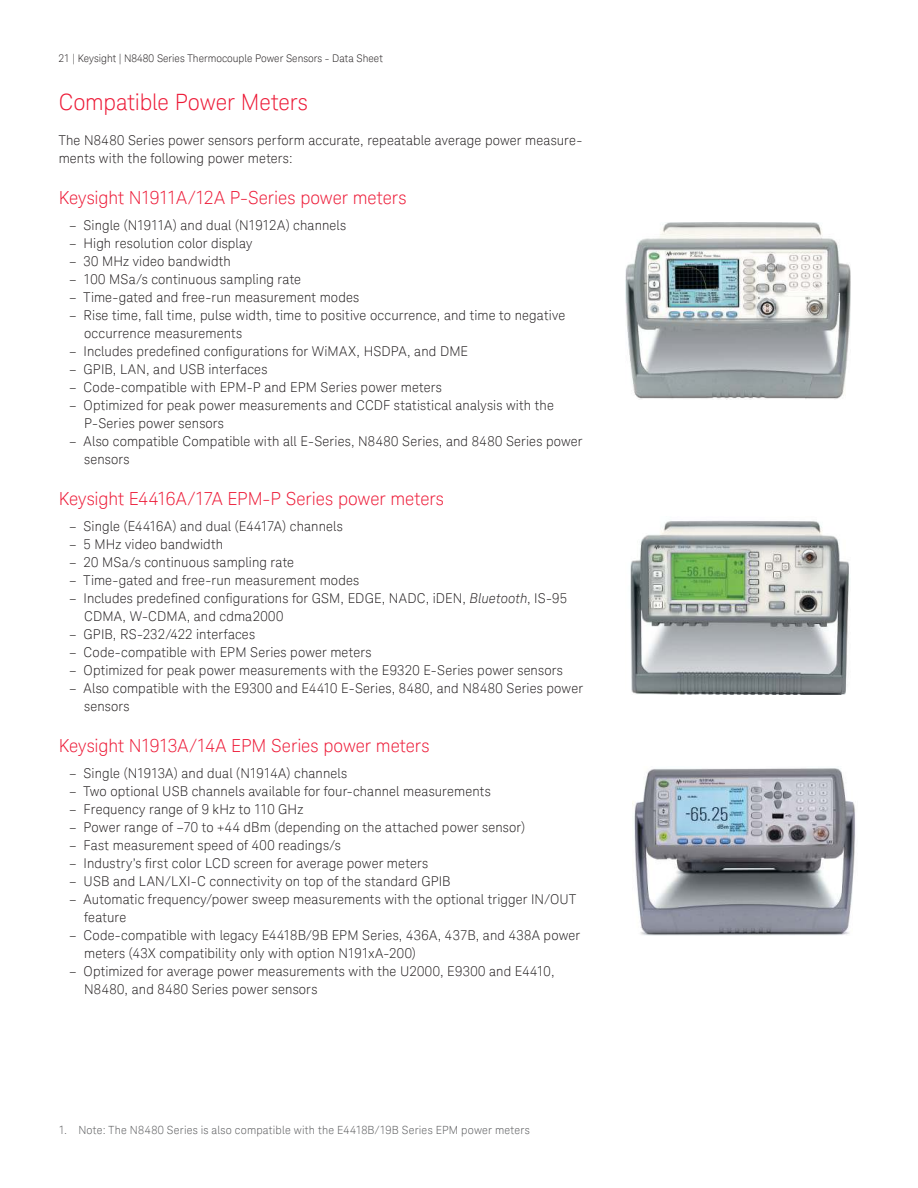
<style>
.page{position:relative;width:918px;height:1188px;background:#fff}
.page>*{position:absolute;margin:0;border:0;box-sizing:border-box;transform-origin:0 0}
.t1{font:300 22.5px "Keysight Sans";letter-spacing:-.005em;color:#ed1a37}
.t2{font:300 18px "Keysight Sans";letter-spacing:-.005em;color:#ed1a37}
.t3{font:300 13.5px/18px "Keysight Sans";letter-spacing:.01em;color:#231f20}
.t4{font:300 11.25px "Keysight Sans";letter-spacing:.02em;color:#58595b}
.t5{font:300 10.5px "Keysight Sans";color:#231f20}
.s1{font-style:italic}
</style>
<div class="page">
<img style="left:626px;top:222px;width:224px;height:177px">
<img style="left:630px;top:520px;width:219px;height:174px">
<img style="left:634px;top:768px;width:222px;height:167px">
<p class="t5" style="left:59px;top:53px;width:326px">21 | Keysight | N8480 Series Thermocouple Power Sensors - Data Sheet</p>
<h1 class="t1" style="left:59px;top:92px;width:251px">Compatible Power Meters</h1>
<p class="t3" style="left:59px;top:132px;width:525px">The N8480 Series power sensors perform accurate, repeatable average power measure&shy;ments with the following power meters:</p>
<h2 class="t2" style="left:59px;top:189px;width:349px">Keysight N1911A/12A P-Series power meters</h2>
<p class="t3" style="left:69px;top:217px;width:278px">– Single (N1911A) and dual (N1912A) channels</p>
<p class="t3" style="left:69px;top:235px;width:185px">– High resolution color display</p>
<p class="t3" style="left:69px;top:253px;width:163px">– 30 MHz video bandwidth</p>
<p class="t3" style="left:69px;top:271px;width:233px">– 100 MSa/s continuous sampling rate</p>
<p class="t3" style="left:69px;top:289px;width:291px">– Time-gated and free-run measurement modes</p>
<p class="t3" style="left:84px;top:307px;width:483px;text-indent:-15px">– Rise time, fall time, pulse width, time to positive occurrence, and time to negative occurrence measurements</p>
<p class="t3" style="left:69px;top:343px;width:400px">– Includes predeined conigurations for WiMAX, HSDPA, and DME</p>
<p class="t3" style="left:69px;top:361px;width:200px">– GPIB, LAN, and USB interfaces</p>
<p class="t3" style="left:69px;top:379px;width:374px">– Code-compatible with EPM-P and EPM Series power meters</p>
<p class="t3" style="left:84px;top:397px;width:471px;text-indent:-15px">– Optimized for peak power measurements and CCDF statistical analysis with the<br>P-Series power sensors</p>
<p class="t3" style="left:84px;top:433px;width:500px;text-indent:-15px">– Also compatible Compatible with all E-Series, N8480 Series, and 8480 Series power sensors</p>
<h2 class="t2" style="left:59px;top:490px;width:387px">Keysight E4416A/17A EPM-P Series power meters</h2>
<p class="t3" style="left:69px;top:518px;width:275px">– Single (E4416A) and dual (E4417A) channels</p>
<p class="t3" style="left:69px;top:536px;width:155px">– 5 MHz video bandwidth</p>
<p class="t3" style="left:69px;top:554px;width:226px">– 20 MSa/s continuous sampling rate</p>
<p class="t3" style="left:69px;top:572px;width:291px">– Time-gated and free-run measurement modes</p>
<p class="t3" style="left:84px;top:590px;width:484px;text-indent:-15px">– Includes predeined conigurations for GSM, EDGE, NADC, iDEN, <span class="s1">Bluetooth</span>, IS-95<br>CDMA, W-CDMA, and cdma2000</p>
<p class="t3" style="left:69px;top:626px;width:187px">– GPIB, RS-232/422 interfaces</p>
<p class="t3" style="left:69px;top:644px;width:304px">– Code-compatible with EPM Series power meters</p>
<p class="t3" style="left:69px;top:662px;width:495px">– Optimized for peak power measurements with the E9320 E-Series power sensors</p>
<p class="t3" style="left:84px;top:680px;width:500px;text-indent:-15px">– Also compatible with the E9300 and E4410 E-Series, 8480, and N8480 Series power sensors</p>
<h2 class="t2" style="left:59px;top:737px;width:372px">Keysight N1913A/14A EPM Series power meters</h2>
<p class="t3" style="left:69px;top:765px;width:279px">– Single (N1913A) and dual (N1914A) channels</p>
<p class="t3" style="left:69px;top:783px;width:423px">– Two optional USB channels available for four-channel measurements</p>
<p class="t3" style="left:69px;top:801px;width:236px">– Frequency range of 9 kHz to 110 GHz</p>
<p class="t3" style="left:69px;top:819px;width:457px">– Power range of –70 to +44 dBm (depending on the attached power sensor)</p>
<p class="t3" style="left:69px;top:837px;width:273px">– Fast measurement speed of 400 readings/s</p>
<p class="t3" style="left:69px;top:855px;width:360px">– Industry’s i rst color LCD screen for average power meters</p>
<p class="t3" style="left:69px;top:873px;width:383px">– USB and LAN/LXI-C connectivity on top of the standard GPIB</p>
<p class="t3" style="left:84px;top:891px;width:494px;text-indent:-15px">– Automatic frequency/power sweep measurements with the optional trigger IN/OUT feature</p>
<p class="t3" style="left:84px;top:927px;width:498px;text-indent:-15px">– Code-compatible with legacy E4418B/9B EPM Series, 436A, 437B, and 438A power meters (43X compatibility only with option N191xA-200)</p>
<p class="t3" style="left:84px;top:963px;width:472px;text-indent:-15px">– Optimized for average power measurements with the U2000, E9300 and E4410,<br>N8480, and 8480 Series power sensors</p>
<p class="t4" style="left:59px;top:1125px;width:473px">1. Note: The N8480 Series is also compatible with the E4418B/19B Series EPM power meters</p>
</div>
